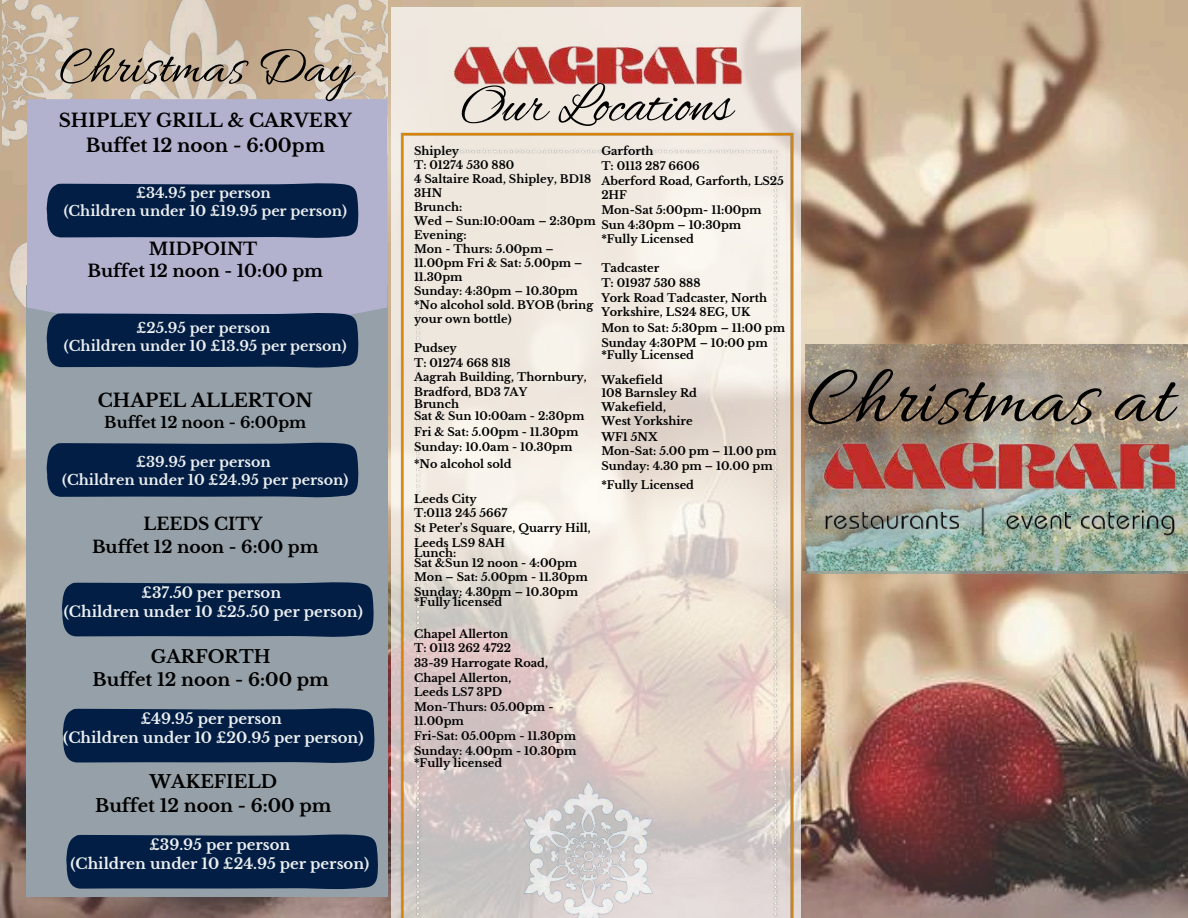
<style>
.page{position:relative;width:1188px;height:918px;background:#fff}
.page>*{position:absolute;margin:0;border:0;box-sizing:border-box;transform-origin:0 0}
.t1{font:85.05px "Allura";color:#000}
.t2{font:54.6px "Allura";color:#000}
.t3{font:54.45px "Alex Brush";color:#000}
.t4{font:700 18.45px/24.8px "Libre Baskerville";color:#000;text-align:center}
.t5{font:700 17.85px/23.7px "Libre Baskerville";color:#000;text-align:center}
.t6{font:700 17.1px/22.4px "Libre Baskerville";color:#000;text-align:center}
.t7{font:700 15.6px "Libre Baskerville";color:#000}
.t8{font:700 14.85px/19.2px "Libre Baskerville";color:#ecefef;text-align:center}
.t9{font:700 14.25px/18.1px "Libre Baskerville";color:#ecefef;text-align:center}
.t10{font:700 11.25px/14.7px "Libre Baskerville";color:#000}
</style>
<div class="page">
<img style="left:0;top:0;width:1188px;height:918px">
<img style="left:2px;top:0;width:385px;height:388px">
<img style="left:805px;top:344px;width:383px;height:230px">
<svg style="left:391px;top:8px;width:410px;height:910px;background:#ede5dd"></svg>
<img style="left:803px;top:430px;width:385px;height:141px">
<img style="left:442px;top:39px;width:304px;height:53px">
<div style="left:26px;top:285px;width:361px;height:611px;background:#95a0a8"></div>
<div style="left:27px;top:99px;width:360px;height:243px;background:#b2b2cf"></div>
<svg style="left:47px;top:183px;width:312px;height:56px;background:#0d274d"></svg>
<div style="left:47px;top:442px;width:312px;height:55px;background:#021e45"></div>
<svg style="left:47px;top:312px;width:312px;height:56px;background:#0c264c"></svg>
<div style="left:62px;top:582px;width:312px;height:55px;background:#021e45"></div>
<div style="left:63px;top:708px;width:312px;height:55px;background:#021e45"></div>
<div style="left:66px;top:834px;width:312px;height:55px;background:#021e45"></div>
<img style="left:393px;top:125px;width:407px;height:793px">
<img style="left:809px;top:432px;width:372px;height:109px">
<h2 class="t2" style="left:59px;top:37px;width:294px">Christmas Day</h2>
<h3 class="t4" style="left:59px;top:109px;width:295px">SHIPLEY GRILL &amp; CARVERY<br>Buffet 12 noon - 6:00pm</h3>
<p class="t9" style="left:64px;top:184px;width:285px">£34.95 per person<br>(Children under 10 £19.95 per person)</p>
<h3 class="t6" style="left:87px;top:238px;width:237px">MIDPOINT<br>Buffet 12 noon - 10:00 pm</h3>
<p class="t9" style="left:64px;top:319px;width:284px">£25.95 per person<br>(Children under 10 £13.95 per person)</p>
<h3 class="t4" style="left:98px;top:388px;width:216px">CHAPEL ALLERTON</h3>
<h3 class="t7" style="left:104px;top:413px;width:204px">Buffet 12 noon - 6:00pm</h3>
<p class="t9" style="left:62px;top:453px;width:288px">£39.95 per person<br>(Children under 10 £24.95 per person)</p>
<h3 class="t6" style="left:92px;top:512px;width:228px;line-height:23.1px">LEEDS CITY<br>Buffet 12 noon - 6:00 pm</h3>
<h3 class="t8" style="left:64px;top:583px;width:301px">£37.50 per person<br>(Children under 10 £25.50 per person)</h3>
<h3 class="t5" style="left:93px;top:645px;width:238px">GARFORTH<br>Buffet 12 noon - 6:00 pm</h3>
<h3 class="t8" style="left:63px;top:709px;width:302px">£49.95 per person<br>(Children under 10 £20.95 per person)</h3>
<h3 class="t5" style="left:95px;top:770px;width:238px">WAKEFIELD<br>Buffet 12 noon - 6:00 pm</h3>
<h3 class="t8" style="left:70px;top:835px;width:300px">£39.95 per person<br>(Children under 10 £24.95 per person)</h3>
<h3 class="t3" style="left:460px;top:75px;width:273px">Our Locations</h3>
<p class="t10" style="left:414px;top:144px;width:183px;line-height:14px">Shipley<br>T: 01274 530 880<br>4 Saltaire Road, Shipley, BD18<br>3HN<br>Brunch:<br>Wed – Sun:10:00am – 2:30pm<br>Evening:<br>Mon - Thurs: 5.00pm –<br>11.00pm Fri &amp; Sat: 5.00pm –<br>11.30pm<br>Sunday: 4:30pm – 10.30pm *No alcohol sold. BYOB (bring your own bottle)</p>
<p class="t10" style="left:414px;top:340px;width:174px">Pudsey<br>T: 01274 668 818<br>Aagrah Building, Thornbury,<br>Bradford, BD3 7AY</p>
<p class="t10" style="left:414px;top:398px;width:172px;line-height:12.1px">Brunch<br>Sat &amp; Sun 10:00am - 2:30pm</p>
<p class="t10" style="left:601px;top:144px;width:184px">Garforth<br>T: 0113 287 6606<br>Aberford Road, Garforth, LS25<br>2HF<br>Mon-Sat 5:00pm- 11:00pm<br>Sun 4:30pm – 10:30pm<br>*Fully Licensed</p>
<p class="t10" style="left:601px;top:261px;width:167px">Tadcaster<br>T: 01937 530 888<br>York Road Tadcaster, North<br>Yorkshire, LS24 8EG, UK</p>
<p class="t10" style="left:601px;top:321px;width:185px">Mon to Sat: 5:30pm – 11:00 pm<br>Sunday 4:30PM – 10:00 pm</p>
<p class="t10" style="left:601px;top:348px;width:94px">*Fully Licensed</p>
<p class="t10" style="left:601px;top:373px;width:63px">Wakefield</p>
<p class="t10" style="left:601px;top:386px;width:97px">108 Barnsley Rd<br>Wakefield,</p>
<p class="t10" style="left:601px;top:413px;width:93px;line-height:15.8px">West Yorkshire<br>WF1 5NX</p>
<p class="t10" style="left:601px;top:444px;width:177px">Mon-Sat: 5.00 pm – 11.00 pm<br>Sunday: 4.30 pm – 10.00 pm</p>
<p class="t10" style="left:601px;top:478px;width:94px">*Fully Licensed</p>
<p class="t10" style="left:414px;top:425px;width:166px">Fri &amp; Sat: 5.00pm - 11.30pm<br>Sunday: 10.0am - 10.30pm</p>
<p class="t10" style="left:414px;top:456px;width:99px">*No alcohol sold</p>
<p class="t10" style="left:414px;top:491px;width:178px">Leeds City<br>T:0113 245 5667<br>St Peter’s Square, Quarry Hill,<br>Leeds LS9 8AH</p>
<p class="t10" style="left:414px;top:548px;width:165px;line-height:10.2px">Lunch:<br>Sat &amp;Sun 12 noon - 4:00pm</p>
<p class="t10" style="left:414px;top:570px;width:175px">Mon – Sat: 5.00pm - 11.30pm<br>Sunday: 4.30pm – 10.30pm</p>
<p class="t10" style="left:414px;top:595px;width:90px">*Fully licensed</p>
<p class="t10" style="left:414px;top:626px;width:164px">Chapel Allerton<br>T: 0113 262 4722<br>33-39 Harrogate Road,<br>Chapel Allerton,<br>Leeds LS7 3PD<br>Mon-Thurs: 05.00pm -<br>11.00pm<br>Fri-Sat: 05.00pm - 11.30pm<br>Sunday: 4.00pm - 10.30pm</p>
<p class="t10" style="left:414px;top:756px;width:90px">*Fully licensed</p>
<h1 class="t1" style="left:807px;top:351px;width:367px">Christmas at</h1>
</div>
